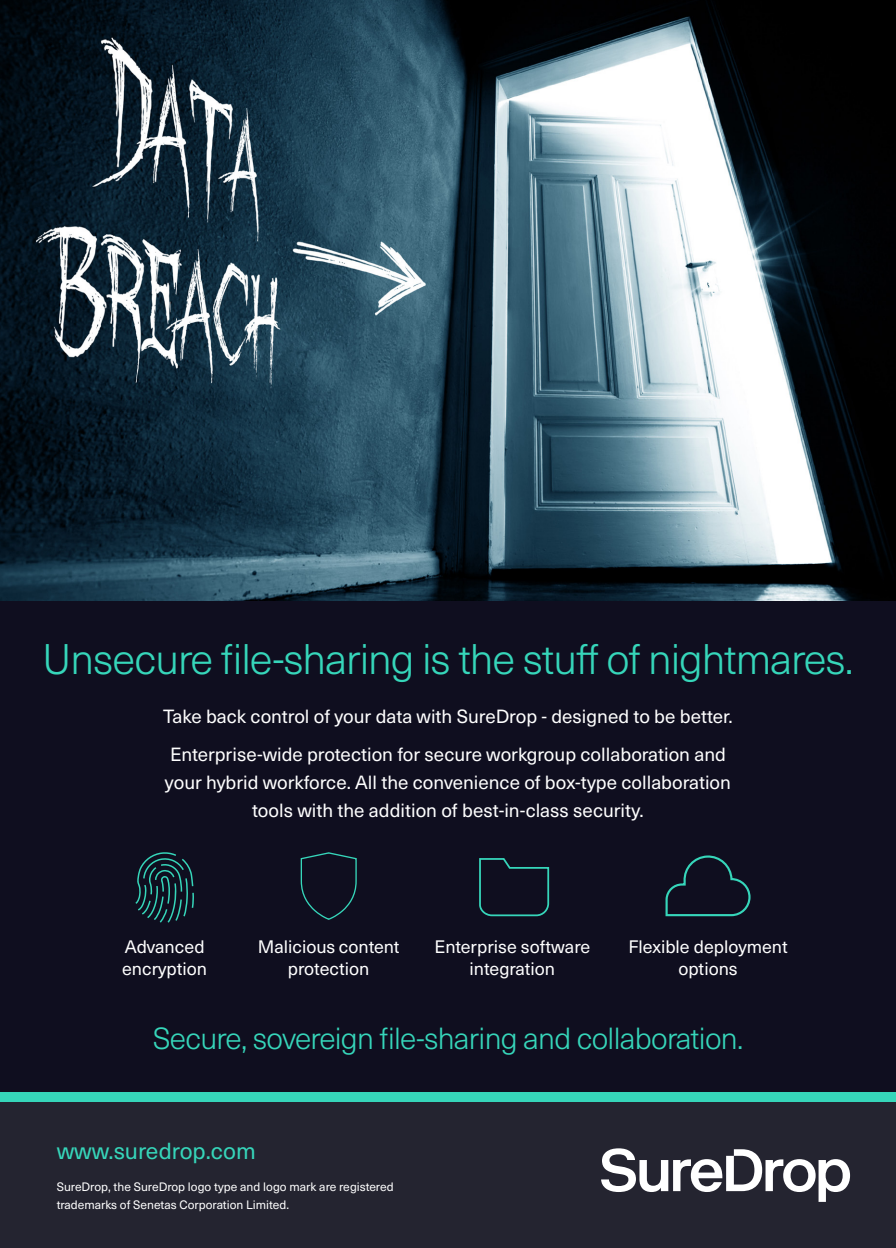
<style>
.page{position:relative;width:896px;height:1248px;background:#fff}
.page>*{position:absolute;margin:0;border:0;box-sizing:border-box;transform-origin:0 0}
.t1{font:300 42px "Neue Haas Unica";letter-spacing:-.025em;color:#36d6ba}
.t2{font:300 30px "Neue Haas Unica";letter-spacing:-.025em;color:#36d6ba}
.t3{font:22.8px "Neue Haas Unica";color:#36d6ba}
.t4{font:18.8px/27.6px "Neue Haas Unica";color:#fff;text-align:center}
.t5{font:17.8px/22px "Neue Haas Unica";color:#fff;text-align:center}
.t6{font:12px/18px "Neue Haas Unica";color:#fff}
</style>
<div class="page">
<img style="left:0;top:0;width:896px;height:601px">
<div style="left:0;top:601px;width:896px;height:521px;background:#0f0e1f"></div>
<svg style="left:135px;top:852px;width:59px;height:70px"></svg>
<svg style="left:301px;top:852px;width:56px;height:67px"></svg>
<svg style="left:479px;top:858px;width:70px;height:58px"></svg>
<svg style="left:665px;top:855px;width:85px;height:61px"></svg>
<div style="left:0;top:1102px;width:896px;height:145px;background:#242430"></div>
<div style="left:0;top:1092px;width:896px;height:10px;background:#36d6ba"></div>
<svg style="left:601px;top:1148px;width:249px;height:53px"></svg>
<p class="t1" style="left:42px;top:628px;width:812px">Unsecure file-sharing is the stuff of nightmares.</p>
<p class="t4" style="left:163px;top:701px;width:571px">Take back control of your data with SureDrop - designed to be better.</p>
<p class="t4" style="left:165px;top:739px;width:567px">Enterprise-wide protection for secure workgroup collaboration and your hybrid workforce. All the convenience of box-type collaboration tools with the addition of best-in-class security.</p>
<p class="t5" style="left:122px;top:934px;width:86px;text-align:left">Advanced encryption</p>
<p class="t5" style="left:258px;top:934px;width:143px">Malicious content protection</p>
<p class="t5" style="left:435px;top:934px;width:157px">Enterprise software integration</p>
<p class="t5" style="left:628px;top:934px;width:161px">Flexible deployment options</p>
<p class="t2" style="left:153px;top:1016px;width:592px">Secure, sovereign file-sharing and collaboration.</p>
<p class="t3" style="left:57px;top:1133px;width:201px">www.suredrop.com</p>
<p class="t6" style="left:57px;top:1176px;width:338px">SureDrop, the SureDrop logo type and logo mark are registered trademarks of Senetas Corporation Limited.</p>
</div>
